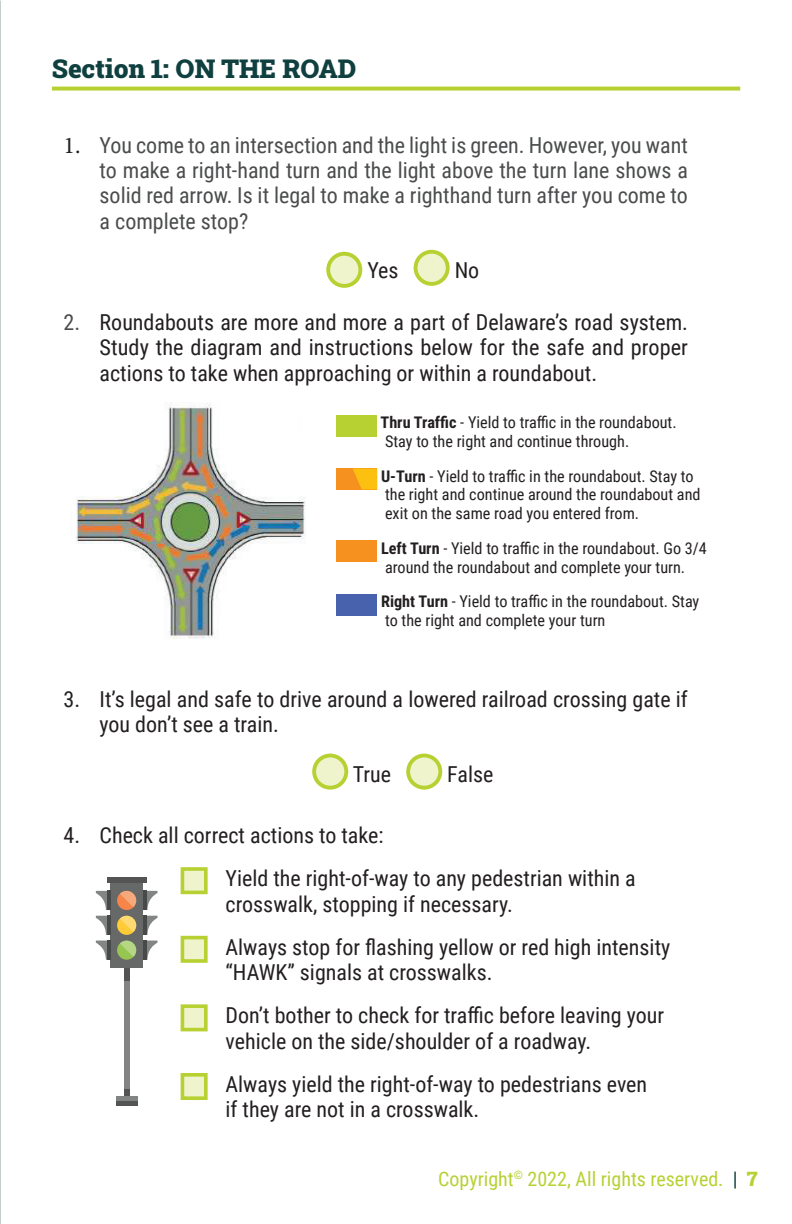
<style>
.page{position:relative;width:792px;height:1224px;background:#fff}
.page>*{position:absolute;margin:0;border:0;box-sizing:border-box;transform-origin:0 0}
.t1{font:26px "Roboto Slab";color:#0f403f}
.t2{font:22px/43.4px "Roboto Condensed";color:#231f20}
.t3{font:22px/25.4px "Roboto Condensed";color:#4b4c4d;text-align:justify}
.t4{font:20px "Roboto Condensed";color:#b7d133}
.t5{font:16.2px/18.6px "Roboto Condensed";color:#231f20}
.s1{font-family:"Minion Pro";font-size:24px;color:#231f20}
.s2{color:#4b4c4d}
.s3{font-weight:700}
.s4{color:#0f403f}
.s5{font-family:"Roboto Slab"}
</style>
<div class="page">
<svg style="left:52px;top:87px;width:688px;height:4px;background:#bed649"></svg>
<div style="left:328px;top:254px;width:32px;height:32px;background:#f0f4cd;border-radius:50%"></div>
<div style="left:326px;top:252px;width:36px;height:36px;border:4px solid #b7d133;border-radius:50%"></div>
<div style="left:416px;top:252px;width:32px;height:32px;background:#f0f4cd;border-radius:50%"></div>
<div style="left:414px;top:250px;width:36px;height:36px;border:4px solid #b7d133;border-radius:50%"></div>
<img style="left:76px;top:402px;width:230px;height:237px">
<div style="left:314px;top:756px;width:32px;height:32px;background:#f0f4cd;border-radius:50%"></div>
<div style="left:312px;top:754px;width:36px;height:36px;border:4px solid #b7d133;border-radius:50%"></div>
<div style="left:408px;top:756px;width:32px;height:32px;background:#f0f4cd;border-radius:50%"></div>
<div style="left:406px;top:754px;width:36px;height:36px;border:4px solid #b7d133;border-radius:50%"></div>
<div style="left:181px;top:867px;width:27px;height:27px;background:#f0f4cd;border:4px solid #b7d133"></div>
<div style="left:181px;top:936px;width:27px;height:27px;background:#f0f4cd;border:4px solid #b7d133"></div>
<div style="left:181px;top:1004px;width:27px;height:27px;background:#f0f4cd;border:4px solid #b7d133"></div>
<div style="left:181px;top:1073px;width:27px;height:27px;background:#f0f4cd;border:4px solid #b7d133"></div>
<div style="left:124px;top:968px;width:5px;height:128px;background:#828383"></div>
<div style="left:116px;top:1096px;width:21px;height:9px;background:#828383"></div>
<hr style="left:116px;top:1101px;width:21px;height:4px;background:#535453">
<div style="left:124px;top:968px;width:5px;height:12px;background:#535453"></div>
<svg style="left:124px;top:1090px;width:5px;height:6px"></svg>
<div style="left:110px;top:883px;width:33px;height:85px;background:#676868"></div>
<svg style="left:96px;top:891px;width:62px;height:19px"></svg>
<svg style="left:96px;top:916px;width:62px;height:19px"></svg>
<svg style="left:96px;top:941px;width:62px;height:19px"></svg>
<div style="left:107px;top:877px;width:39px;height:6px;background:#535453"></div>
<hr style="left:143px;top:891px;width:3px;height:19px;background:#484949">
<hr style="left:143px;top:916px;width:3px;height:19px;background:#484949">
<hr style="left:143px;top:941px;width:3px;height:19px;background:#484949">
<hr style="left:107px;top:891px;width:3px;height:19px;background:#484949">
<hr style="left:107px;top:916px;width:3px;height:19px;background:#484949">
<hr style="left:107px;top:941px;width:3px;height:19px;background:#484949">
<div style="left:336px;top:415px;width:41px;height:21px;background:#b7d133"></div>
<div style="left:336px;top:469px;width:41px;height:21px;background:#f6911f"></div>
<div style="left:336px;top:541px;width:41px;height:21px;background:#f6911f"></div>
<div style="left:336px;top:594px;width:41px;height:21px;background:#4862ad"></div>
<svg style="left:353px;top:469px;width:24px;height:20px"></svg>
<p class="t1" style="left:52px;top:50px;width:306px">Section 1: ON THE ROAD</p>
<p class="t3" style="left:100px;top:131px;width:590px;text-indent:-36px"><span class="s1">1.</span> You come to an intersection and the light is green. However, you want to make a right-hand turn and the light above the turn lane shows a solid red arrow. Is it legal to make a righthand turn after you come to a complete stop?</p>
<p class="t2" style="left:367px;top:247px;width:33px">Yes</p>
<p class="t2" style="left:455px;top:247px;width:26px">No</p>
<p class="t2" style="left:100px;top:309px;width:590px;line-height:25.4px;text-align:justify;text-indent:-36px"><span class="s2">2.</span> Roundabouts are more and more a part of Delaware’s road system.<br>Study the diagram and instructions below for the safe and proper actions to take when approaching or within a roundabout.</p>
<p class="t5" style="left:381px;top:413px;width:298px"><span class="s3">Thru Traffic</span> - Yield to traffic in the roundabout.<br>Stay to the right and continue through.</p>
<p class="t5" style="left:381px;top:466px;width:321px"><span class="s3">U-Turn</span> - Yield to traffic in the roundabout. Stay to the right and continue around the roundabout and exit on the same road you entered from.</p>
<p class="t5" style="left:381px;top:538px;width:327px"><span class="s3">Left Turn</span> - Yield to traffic in the roundabout. Go 3/4 around the roundabout and complete your turn.</p>
<p class="t5" style="left:381px;top:592px;width:320px"><span class="s3">Right Turn</span> - Yield to traffic in the roundabout. Stay to the right and complete your turn</p>
<p class="t2" style="left:100px;top:686px;width:590px;line-height:25.2px;text-indent:-36px">3. It’s legal and safe to drive around a lowered railroad crossing gate if you don’t see a train.</p>
<p class="t2" style="left:353px;top:751px;width:40px">True</p>
<p class="t2" style="left:447px;top:751px;width:48px">False</p>
<p class="t2" style="left:226px;top:813px;width:412px;text-indent:-162px">4. Check all correct actions to take:<br>Yield the right-of-way to any pedestrian within a</p>
<p class="t2" style="left:226px;top:881px;width:446px">crosswalk, stopping if necessary.<br>Always stop for flashing yellow or red high intensity</p>
<p class="t2" style="left:226px;top:950px;width:440px">“HAWK” signals at crosswalks.<br>Don’t bother to check for traffic before leaving your</p>
<p class="t2" style="left:226px;top:1018px;width:423px">vehicle on the side/shoulder of a roadway.<br>Always yield the right-of-way to pedestrians even</p>
<p class="t2" style="left:226px;top:1087px;width:255px">if they are not in a crosswalk.</p>
<p class="t4" style="left:438px;top:1165px;width:321px">Copyright<sup>©</sup> 2022, All rights reserved. <span class="s4">|</span> <span class="s5">7</span></p>
</div>
